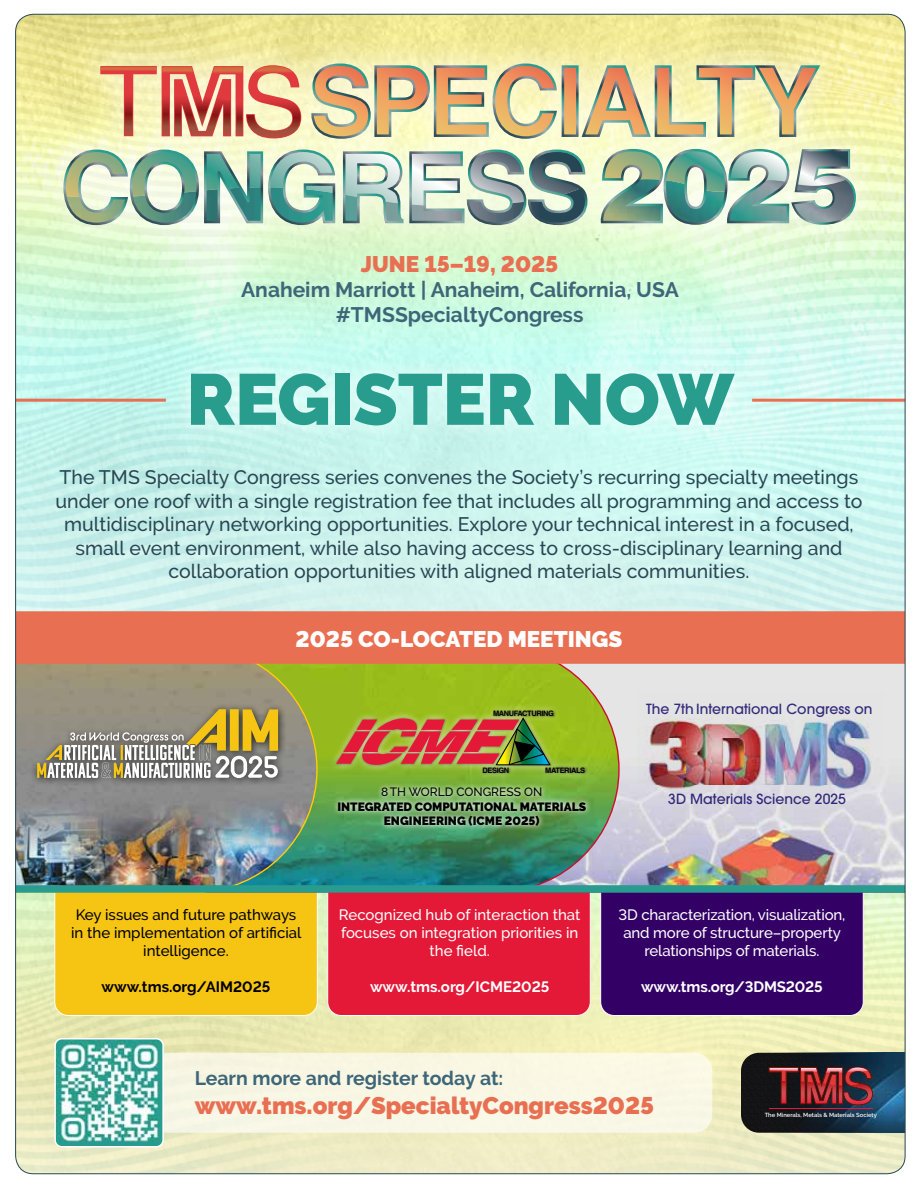
<style>
.page{position:relative;width:918px;height:1188px;background:#fff}
.page>*{position:absolute;margin:0;border:0;box-sizing:border-box;transform-origin:0 0}
.t1{font:900 72px "Raleway";color:#289d8e}
.t2{font:900 24px "Raleway";color:#e96f52}
.t3{font:900 22.5px "Raleway";color:#fff}
.t4{font:900 22.5px "Raleway";color:#e96f52}
.t5{font:700 21px/25.2px "Raleway";color:#3e6678;text-align:center}
.t6{font:500 19.5px/23.4px "Raleway";color:#284653;text-align:center}
.t7{font:700 19.5px "Raleway";color:#3e6678}
.t8{font:500 15px/18px "Raleway";letter-spacing:-.01em;color:#fff;text-align:center}
.t9{font:500 15px/18px "Raleway";color:#000;text-align:center}
.t10{font:700 15px "Raleway";letter-spacing:-.01em;color:#fff}
.t11{font:700 15px "Raleway";color:#000}
.t12{font:500 13.95px "ITC Avant Garde Pro";color:#392f8a}
.t13{font:900 12px/14.4px "Raleway";color:#000;text-align:center}
.t14{font:500 12px "Raleway";color:#000}
.t15{font:700 7.5px "Helvetica";letter-spacing:-.05em;color:#000}
.t16{font:600 5.85px "Raleway";color:#fff}
</style>
<div class="page">
<img style="left:15px;top:13px;width:891px;height:1162px">
<p class="t4" style="left:361px;top:251px;width:199px">JUNE 15–19, 2025</p>
<p class="t5" style="left:241px;top:277px;width:439px">Anaheim Marriott | Anaheim, California, USA #TMSSpecialtyCongress</p>
<h1 class="t1" style="left:187px;top:358px;width:549px">REGISTER NOW</h1>
<p class="t6" style="left:56px;top:466px;width:808px">The TMS Specialty Congress series convenes the Society’s recurring specialty meetings under one roof with a single registration fee that includes all programming and access to multidisciplinary networking opportunities. Explore your technical interest in a focused, small event environment, while also having access to cross-disciplinary learning and collaboration opportunities with aligned materials communities.</p>
<p class="t3" style="left:296px;top:626px;width:328px">2025 CO-LOCATED MEETINGS</p>
<p class="t15" style="left:493px;top:709px;width:63px">MANUFACTURING</p>
<p class="t15" style="left:483px;top:765px;width:28px">DESIGN</p>
<p class="t15" style="left:545px;top:765px;width:41px">MATERIALS</p>
<p class="t14" style="left:381px;top:785px;width:163px">8 TH WORLD CONGRESS ON</p>
<p class="t13" style="left:337px;top:799px;width:250px">INTEGRATED COMPUTATIONAL MATERIALS<br>ENGINEERING (ICME 2025)</p>
<p class="t12" style="left:646px;top:700px;width:228px">The 7th International Congress on</p>
<p class="t12" style="left:668px;top:790px;width:179px">3D Materials Science 2025</p>
<p class="t9" style="left:71px;top:906px;width:232px">Key issues and future pathways in the implementation of artificial intelligence.</p>
<p class="t11" style="left:102px;top:978px;width:170px">www.tms.org/AIM2025</p>
<p class="t8" style="left:339px;top:906px;width:243px">Recognized hub of interaction that focuses on integration priorities in the field.</p>
<p class="t10" style="left:370px;top:978px;width:181px">www.tms.org/ICME2025</p>
<p class="t8" style="left:619px;top:906px;width:228px">3D characterization, visualization, and more of structure–property relationships of materials.</p>
<p class="t10" style="left:641px;top:978px;width:183px">www.tms.org/3DMS2025</p>
<p class="t7" style="left:195px;top:1067px;width:310px">Learn more and register today at:</p>
<p class="t2" style="left:195px;top:1091px;width:461px">www.tms.org/SpecialtyCongress2025</p>
<p class="t16" style="left:765px;top:1112px;width:114px">The Minerals, Metals &amp; Materials Society</p>
</div>
